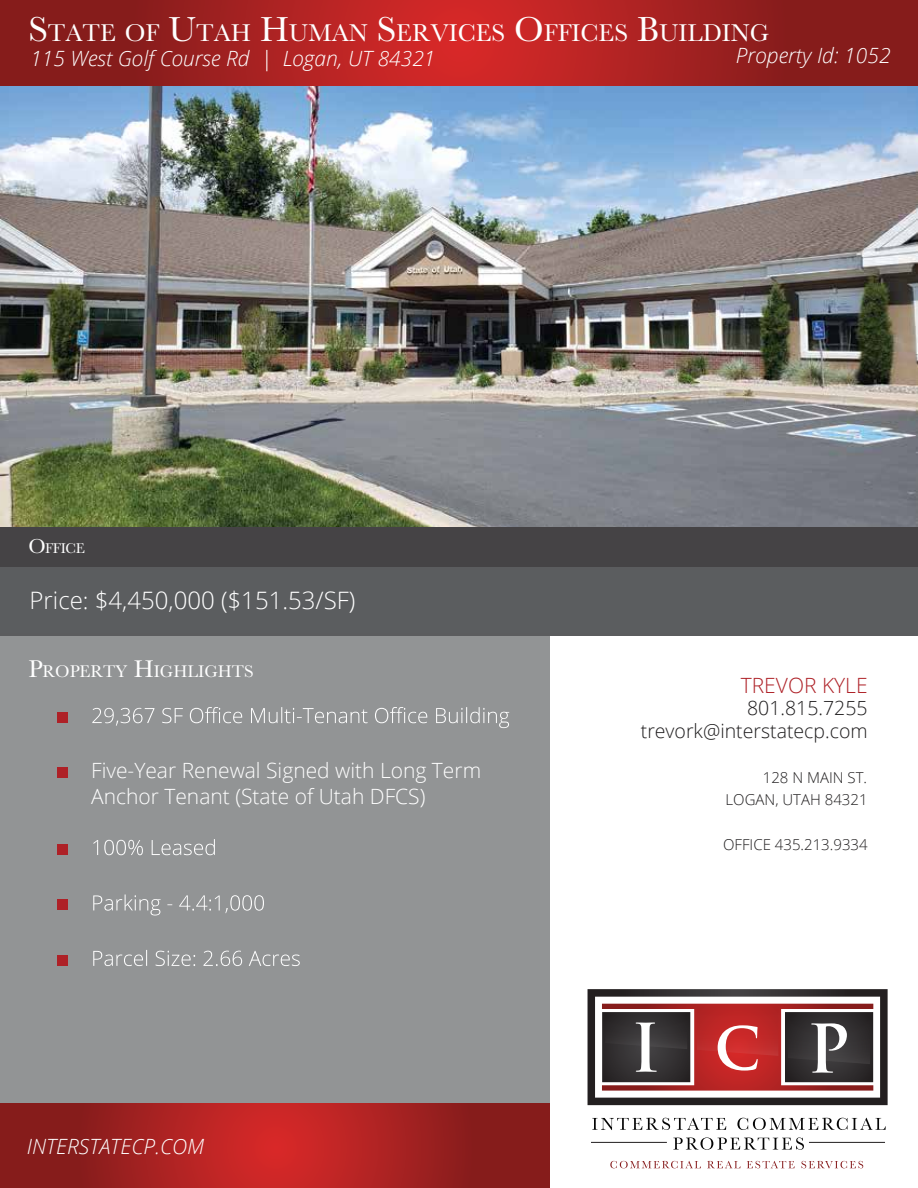
<style>
.page{position:relative;width:918px;height:1188px;background:#fff}
.page>*{position:absolute;margin:0;border:0;box-sizing:border-box;transform-origin:0 0}
.t1{font:25.2px "Baskerville";color:#fff}
.t2{font:300 24px "Open Sans";color:#fff}
.t3{font:italic 300 21px "Open Sans";color:#fff}
.t4{font:300 21px/25.2px "Open Sans";color:#fff}
.t5{font:300 21px "Open Sans";color:#ae2127}
.t6{font:300 19.5px/22.5px "Open Sans";color:#201e1f;text-align:right}
.t7{font:17.55px "Baskerville";color:#fff}
.t8{font:300 15px/22.5px "Open Sans";color:#201e1f;text-align:right}
.t9{font:14.7px "Baskerville";letter-spacing:-.025em;color:#fff}
.s1{font-size:36px}
.s2{font-size:21px}
.s3{font-size:25.05px}
</style>
<div class="page">
<img style="left:0;top:41px;width:918px;height:516px">
<div style="left:1px;top:619px;width:549px;height:569px;background:#929495"></div>
<svg style="left:592px;top:1118px;width:134px;height:12px"></svg>
<svg style="left:737px;top:1118px;width:149px;height:12px"></svg>
<svg style="left:673px;top:1137px;width:131px;height:13px"></svg>
<hr style="left:809px;top:1142px;width:76px;height:1px;background:#211e1f">
<hr style="left:591px;top:1142px;width:76px;height:1px;background:#211e1f">
<svg style="left:588px;top:989px;width:300px;height:116px"></svg>
<svg style="left:605px;top:1015px;width:82px;height:34px;background:#454344"></svg>
<svg style="left:697px;top:1006px;width:81px;height:50px;background:#c43838"></svg>
<svg style="left:788px;top:1015px;width:82px;height:49px;background:#514e4f"></svg>
<svg style="left:610px;top:1161px;width:91px;height:7px"></svg>
<svg style="left:707px;top:1161px;width:33px;height:7px"></svg>
<svg style="left:747px;top:1161px;width:48px;height:7px"></svg>
<svg style="left:801px;top:1161px;width:62px;height:7px"></svg>
<svg style="left:1px;top:0;width:917px;height:86px;background:#a42120"></svg>
<div style="left:1px;top:527px;width:917px;height:41px;background:#454345"></div>
<div style="left:1px;top:567px;width:917px;height:69px;background:#5b5c5e"></div>
<svg style="left:1px;top:1104px;width:549px;height:84px;background:#a42120"></svg>
<div style="left:57px;top:712px;width:11px;height:10px;background:#ae2127"></div>
<div style="left:57px;top:768px;width:11px;height:10px;background:#ae2127"></div>
<div style="left:57px;top:844px;width:11px;height:10px;background:#ae2127"></div>
<div style="left:57px;top:900px;width:11px;height:10px;background:#ae2127"></div>
<svg style="left:92px;top:707px;width:417px;height:21px"></svg>
<svg style="left:93px;top:839px;width:122px;height:16px"></svg>
<svg style="left:93px;top:895px;width:171px;height:21px"></svg>
<svg style="left:93px;top:950px;width:207px;height:16px"></svg>
<div style="left:57px;top:955px;width:11px;height:10px;background:#ae2127"></div>
<div style="left:0;top:570px;width:918px;height:62px;background:#5b5d5f"></div>
<p class="t1" style="left:28px;top:17px;width:742px"><span class="s1">S</span>TATE OF <span class="s1">U</span>TAH <span class="s1">H</span>UMAN <span class="s1">S</span>ERVICES <span class="s1">O</span>FFICES <span class="s1">B</span>UILDING</p>
<p class="t3" style="left:30px;top:44px;width:407px">115 West Golf Course Rd | Logan, UT 84321</p>
<p class="t3" style="left:736px;top:41px;width:156px">Property Id: 1052</p>
<p class="t9" style="left:28px;top:539px;width:58px"><span class="s2">O</span>FFICE</p>
<p class="t2" style="left:30px;top:584px;width:327px">Price: $4,450,000 ($151.53/SF)</p>
<p class="t7" style="left:28px;top:660px;width:227px"><span class="s3">P</span>ROPERTY <span class="s3">H</span>IGHLIGHTS</p>
<p class="t4" style="left:91px;top:758px;width:392px">Five-Year Renewal Signed with Long Term<br>Anchor Tenant (State of Utah DFCS)</p>
<p class="t3" style="left:27px;top:1132px;width:179px">INTERSTATECP.COM</p>
<p class="t5" style="left:741px;top:671px;width:128px">TREVOR KYLE</p>
<p class="t6" style="left:641px;top:696px;width:228px">801.815.7255 trevork@interstatecp.com</p>
<p class="t8" style="left:726px;top:766px;width:144px">128 N MAIN ST.<br>LOGAN, UTAH 84321</p>
<p class="t8" style="left:723px;top:833px;width:146px">OFFICE 435.213.9334</p>
</div>
